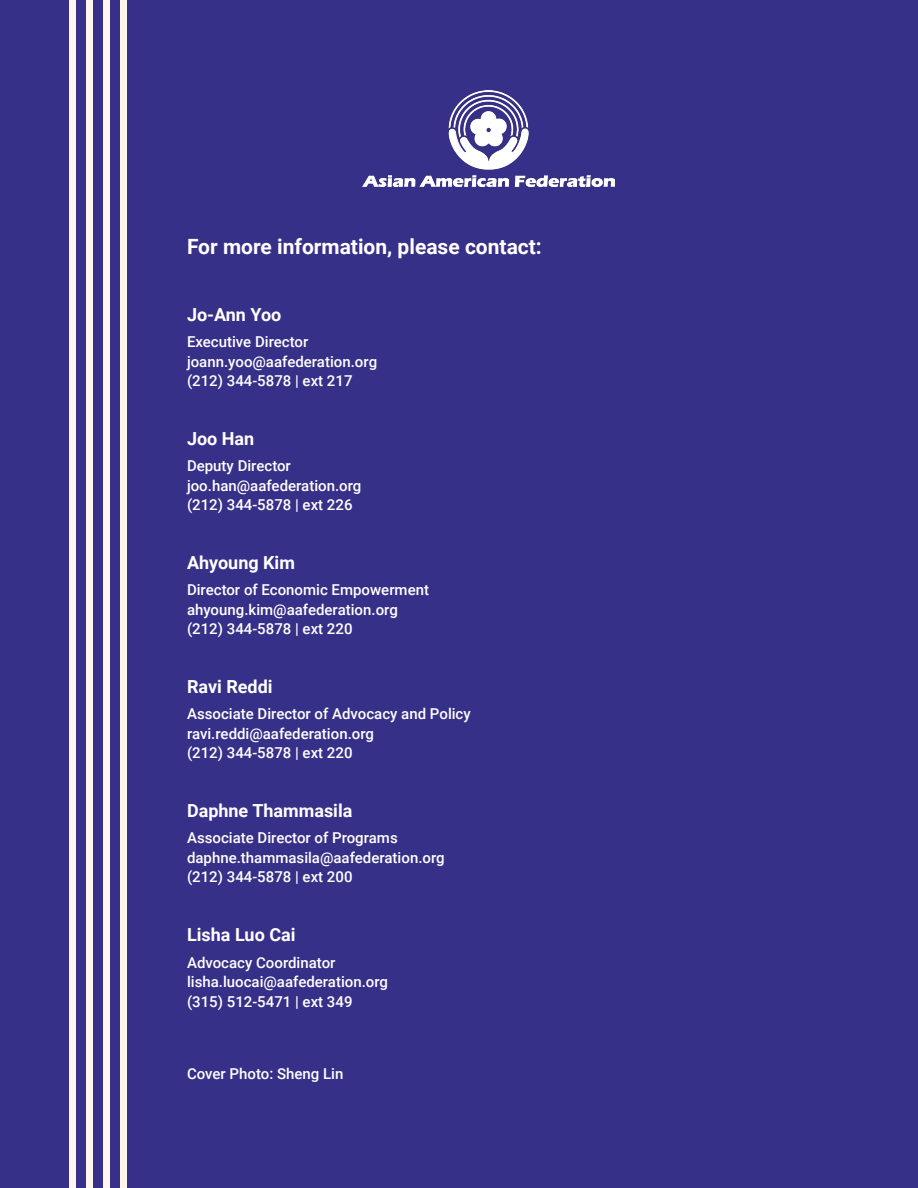
<style>
.page{position:relative;width:918px;height:1188px;background:#373088}
.page>*{position:absolute;margin:0;border:0;box-sizing:border-box;transform-origin:0 0}
.t1{font:700 21px "Roboto";color:#fff}
.t2{font:700 18px "Roboto";color:#fff}
.t3{font:500 15px/19.5px "Roboto";color:#fff}
</style>
<div class="page">
<div style="left:70px;top:0;width:6px;height:1188px;background:#fff6ed"></div>
<div style="left:87px;top:0;width:6px;height:1188px;background:#fff6ed"></div>
<div style="left:104px;top:0;width:6px;height:1188px;background:#fff6ed"></div>
<div style="left:121px;top:0;width:6px;height:1188px;background:#fff6ed"></div>
<img style="left:362px;top:91px;width:253px;height:96px">
<h1 class="t1" style="left:187px;top:232px;width:356px">For more information, please contact:</h1>
<p class="t2" style="left:187px;top:302px;width:96px">Jo-Ann Yoo</p>
<p class="t3" style="left:187px;top:332px;width:192px">Executive Director joann.yoo@aafederation.org (212) 344-5878 | ext 217</p>
<p class="t2" style="left:187px;top:426px;width:69px">Joo Han</p>
<p class="t3" style="left:187px;top:456px;width:176px">Deputy Director joo.han@aafederation.org (212) 344-5878 | ext 226</p>
<p class="t2" style="left:187px;top:550px;width:109px">Ahyoung Kim</p>
<p class="t3" style="left:187px;top:580px;width:244px">Director of Economic Empowerment ahyoung.kim@aafederation.org (212) 344-5878 | ext 220</p>
<p class="t2" style="left:187px;top:674px;width:87px">Ravi Reddi</p>
<p class="t3" style="left:187px;top:704px;width:285px">Associate Director of Advocacy and Policy ravi.reddi@aafederation.org<br>(212) 344-5878 | ext 220</p>
<p class="t2" style="left:187px;top:798px;width:167px">Daphne Thammasila</p>
<p class="t3" style="left:187px;top:828px;width:259px">Associate Director of Programs daphne.thammasila@aafederation.org (212) 344-5878 | ext 200</p>
<p class="t2" style="left:187px;top:922px;width:110px">Lisha Luo Cai</p>
<p class="t3" style="left:187px;top:952px;width:203px">Advocacy Coordinator lisha.luocai@aafederation.org (315) 512-5471 | ext 349</p>
<p class="t3" style="left:187px;top:1063px;width:158px">Cover Photo: Sheng Lin</p>
</div>
